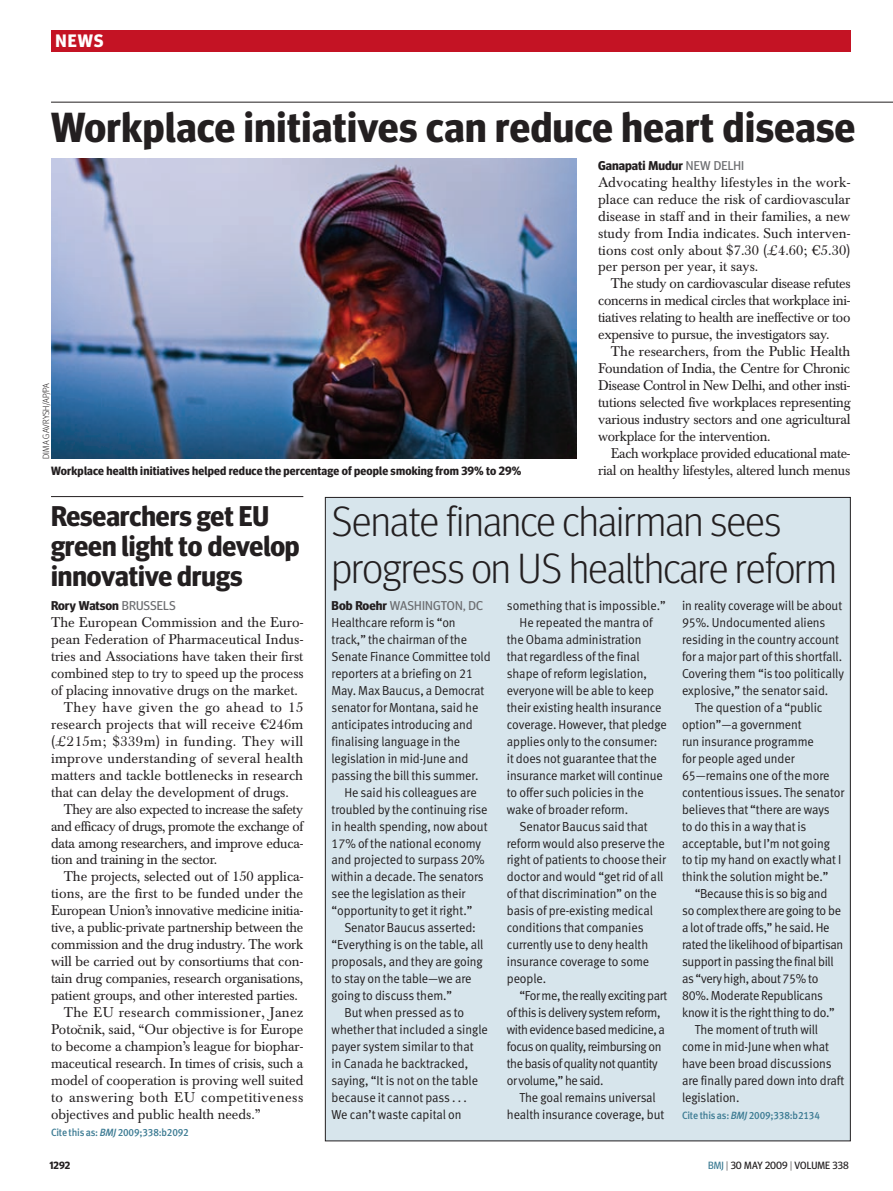
<style>
.page{position:relative;width:893px;height:1191px;background:#fff}
.page>*{position:absolute;margin:0;border:0;box-sizing:border-box;transform-origin:0 0}
.news_head_28bold{font:300 42px/46.5px "Meta Headline OT";color:#231f20}
.news_head_28bold-2{font:700 42px "Meta Headline OT";letter-spacing:.015em;color:#231f20}
.news_head_19bold{font:700 28.5px/30px "Meta Headline OT";color:#231f20}
.t1{font:700 18px "Meta Headline OT";color:#fff}
.news_body_3colm_ind{font:13.95px/17px "Baskerville BE";letter-spacing:-.02em;color:#231f20;text-align:justify}
.news_body_3colm{font:13.95px/17px "Baskerville BE";color:#231f20;text-align:justify}
.news_body_3colm_ind-2{font:13.95px/17px "Baskerville BE";letter-spacing:-.02em;color:#231f20;text-align:justify;scale:.96 1}
.news_BOX_sans_text{font:13.05px/17px "Meta Normal LF";letter-spacing:-.005em;color:#231f20;scale:.95 1}
.news_BOX_sans_text-2{font:13.05px/17px "Meta Normal LF";letter-spacing:-.03em;color:#231f20;scale:.95 1}
.news_byline_author{font:700 12.75px "Meta Headline OT";color:#231f20}
.news_byline_author-2{font:12.75px "Meta Headline OT";letter-spacing:.01em;color:#6c6d70}
.picture_caption{font:700 12px "Meta Headline OT";letter-spacing:.015em;color:#231f20}
.citation{font:10.5px "Meta Medium LF";letter-spacing:-.015em;color:#3c7b93;scale:.95 1}
.t2{font:10.5px "Meta Headline OT";color:#231f20}
.t3{font:700 10.5px "Meta Headline OT";color:#231f20}
.t4{font:300 9px "Meta Headline OT";letter-spacing:.015em;color:#231f20}
.s1{font-weight:400;color:#6c6d70}
.s2{font-style:italic}
.s3{font-weight:700;color:#231f20}
.s4{color:#3c7b93}
.s5{font-weight:300}
</style>
<div class="page">
<div style="left:325px;top:497px;width:525px;height:643px;background:#d7e5ec"></div>
<div style="left:51px;top:30px;width:799px;height:21px;background:#c41324"></div>
<hr style="left:51px;top:102px;width:842px;height:1px;background:#231f20">
<hr style="left:51px;top:496px;width:252px;height:1px;background:#231f20">
<img style="left:51px;top:159px;width:526px;height:299px">
<p class="t1" style="left:55px;top:30px;width:50px">NEWS</p>
<p class="news_head_28bold-2" style="left:51px;top:102px;width:805px">Workplace initiatives can reduce heart disease</p>
<p class="t4" style="left:40px;top:459px;width:78px;rotate:-90deg">dima gavrysh/ap/pa</p>
<p class="picture_caption" style="left:51px;top:463px;width:472px">Workplace health initiatives helped reduce the percentage of people smoking from 39% to 29%</p>
<p class="news_byline_author" style="left:598px;top:158px;width:148px">Ganapati Mudur <span class="s1">NEW DELHI</span></p>
<p class="news_body_3colm" style="left:598px;top:174px;width:254px">Advocating healthy lifestyles in the work&shy;place can reduce the risk of cardiovascular disease in staff and in their families, a new study from India indicates. Such interven&shy;tions cost only about $7.30 (£4.60; €5.30) per person per year, it says.</p>
<p class="news_body_3colm_ind" style="left:598px;top:275px;width:254px;text-indent:13px">The study on cardiovascular disease refutes concerns in medical circles that workplace ini&shy;tiatives relating to health are ineffective or too expensive to pursue, the investigators say.</p>
<p class="news_body_3colm_ind" style="left:598px;top:343px;width:254px;text-indent:13px">The researchers, from the Public Health Foundation of India, the Centre for Chronic Disease Control in New Delhi, and other insti&shy;tutions selected five workplaces representing various industry sectors and one agricultural workplace for the intervention.</p>
<p class="news_body_3colm_ind" style="left:598px;top:445px;width:254px;text-align:right">Each workplace provided educational mate&shy;rial on healthy lifestyles, altered lunch menus</p>
<p class="news_head_19bold" style="left:51px;top:500px;width:250px">Researchers get EU green light to develop innovative drugs</p>
<p class="news_byline_author" style="left:51px;top:598px;width:126px">Rory Watson <span class="s1">BRUSSELS</span></p>
<p class="news_body_3colm" style="left:51px;top:614px;width:254px">The European Commission and the Euro&shy;pean Federation of Pharmaceutical Indus&shy;tries and Associations have taken their first combined step to try to speed up the process of placing innovative drugs on the market.</p>
<p class="news_body_3colm_ind" style="left:51px;top:699px;width:254px;text-indent:13px">They have given the go ahead to 15 research projects that will receive €246m (£215m; $339m) in funding. They will improve understanding of several health matters and tackle bottlenecks in research that can delay the development of drugs.</p>
<p class="news_body_3colm_ind-2" style="left:51px;top:800px;width:264px;text-indent:13px">They are also expected to increase the safety and efficacy of drugs, promote the exchange of data among researchers, and improve educa&shy;tion and training in the sector.</p>
<p class="news_body_3colm_ind" style="left:51px;top:868px;width:254px;text-indent:13px">The projects, selected out of 150 applica&shy;tions, are the first to be funded under the European Union’s innovative medicine initia&shy;tive, a public-private partnership between the commission and the drug industry. The work will be carried out by consortiums that con&shy;tain drug companies, research organisations, patient groups, and other interested parties.</p>
<p class="news_body_3colm_ind" style="left:51px;top:1004px;width:254px;text-indent:13px">The EU research commissioner, Janez Potoˇcnik, said, “Our objective is for Europe to become a champion’s league for biophar&shy;maceutical research. In times of crisis, such a model of cooperation is proving well suited to answering both EU competitiveness objectives and public health needs.”</p>
<p class="citation" style="left:51px;top:1125px;width:147px">Cite this as: <span class="s2">BMJ</span> 2009;338:b2092</p>
<p class="news_head_28bold" style="left:332px;top:497px;width:506px">Senate finance chairman sees progress on US healthcare reform</p>
<p class="news_byline_author-2" style="left:332px;top:598px;width:153px"><span class="s3">Bob Roehr</span> WASHINGTON, DC</p>
<p class="news_BOX_sans_text" style="left:332px;top:614px;width:169px">Healthcare reform is “on track,” the chairman of the<br>Senate Finance Committee told reporters at a briefing on 21<br>May. Max Baucus, a Democrat senator for Montana, said he anticipates introducing and finalising language in the legislation in mid-June and passing the bill this summer.</p>
<p class="news_BOX_sans_text" style="left:332px;top:783px;width:166px;text-indent:13px">He said his colleagues are troubled by the continuing rise in health spending, now about<br>17% of the national economy and projected to surpass 20% within a decade. The senators see the legislation as their “opportunity to get it right.”</p>
<p class="news_BOX_sans_text" style="left:332px;top:919px;width:161px;text-indent:13px">Senator Baucus asserted: “Everything is on the table, all proposals, and they are going to stay on the table—we are going to discuss them.”</p>
<p class="news_BOX_sans_text" style="left:332px;top:1003px;width:166px;text-indent:13px">But when pressed as to whether that included a single payer system similar to that<br>in Canada he backtracked, saying, “It is not on the table because it cannot pass . . .<br>We can’t waste capital on</p>
<p class="news_BOX_sans_text" style="left:507px;top:597px;width:169px">something that is impossible.”</p>
<p class="news_BOX_sans_text" style="left:507px;top:614px;width:170px;text-indent:13px">He repeated the mantra of the Obama administration<br>that regardless of the final shape of reform legislation, everyone will be able to keep their existing health insurance coverage. However, that pledge applies only to the consumer: it does not guarantee that the insurance market will continue to offer such policies in the wake of broader reform.</p>
<p class="news_BOX_sans_text" style="left:507px;top:817px;width:169px;text-indent:13px">Senator Baucus said that reform would also preserve the right of patients to choose their doctor and would “get rid of all of that discrimination” on the basis of pre-existing medical conditions that companies currently use to deny health insurance coverage to some people.</p>
<p class="news_BOX_sans_text-2" style="left:507px;top:986px;width:171px;text-indent:13px">“For me, the really exciting part of this is delivery system reform, with evidence based medicine, a focus on quality, reimbursing on the basis of quality not quantity or volume,” he said.</p>
<p class="news_BOX_sans_text" style="left:507px;top:1088px;width:167px;text-align:center">The goal remains universal health insurance coverage, but</p>
<p class="news_BOX_sans_text" style="left:682px;top:597px;width:172px">in reality coverage will be about<br>95%. Undocumented aliens residing in the country account for a major part of this shortfall.<br>Covering them “is too politically explosive,” the senator said.</p>
<p class="news_BOX_sans_text" style="left:682px;top:699px;width:172px;text-indent:13px">The question of a “public option”—a government<br>run insurance programme<br>for people aged under<br>65—remains one of the more contentious issues. The senator believes that “there are ways<br>to do this in a way that is acceptable, but I’m not going<br>to tip my hand on exactly what I think the solution might be.”</p>
<p class="news_BOX_sans_text" style="left:682px;top:885px;width:171px;text-indent:13px">“Because this is so big and<br>so complex there are going to be a lot of trade offs,” he said. He rated the likelihood of bipartisan support in passing the final bill as “very high, about 75% to<br>80%. Moderate Republicans know it is the right thing to do.”</p>
<p class="news_BOX_sans_text" style="left:682px;top:1020px;width:172px;text-indent:13px">The moment of truth will come in mid-June when what have been broad discussions are finally pared down into draft legislation.</p>
<p class="citation" style="left:682px;top:1108px;width:147px">Cite this as: <span class="s2">BMJ</span> 2009;338:b2134</p>
<p class="t3" style="left:49px;top:1159px;width:22px">1292</p>
<p class="t2" style="left:708px;top:1159px;width:142px"><span class="s4">BMJ</span> <span class="s5">|</span> 30 MAY 2009 <span class="s5">|</span> VOLUME 338</p>
</div>
